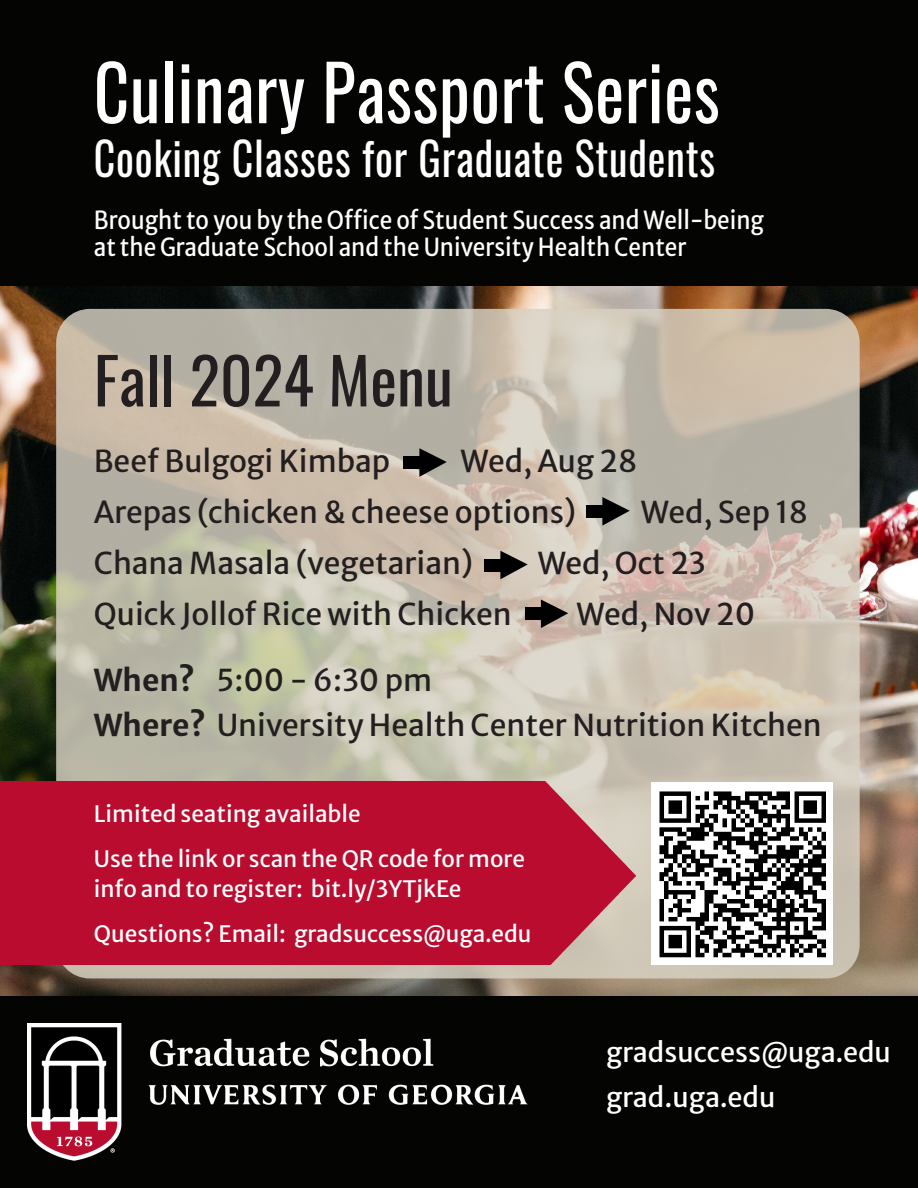
<style>
.page{position:relative;width:918px;height:1188px;background:#fff}
.page>*{position:absolute;margin:0;border:0;box-sizing:border-box;transform-origin:0 0}
.t1{font:75.9px "Oswald";letter-spacing:.01em;color:#fff;scale:.91 1}
.t2{font:63.6px "Oswald";color:#231f20}
.t3{font:46.2px "Oswald";letter-spacing:.02em;color:#fff;scale:.91 1}
.t4{font:30px "Merriweather Sans";color:#231f20}
.t5{font:27px "Merriweather Sans";color:#fff}
.t6{font:24.75px "Merriweather Sans";color:#fff;scale:.91 1}
.t7{font:22.5px "Merriweather Sans";color:#fff}
.s1{font-weight:700}
</style>
<div class="page">
<img style="left:0;top:286px;width:918px;height:711px">
<div style="left:0;top:0;width:918px;height:286px;background:#040503"></div>
<div style="left:0;top:997px;width:918px;height:191px;background:#040503"></div>
<img style="left:27px;top:1024px;width:500px;height:137px">
<svg style="left:56px;top:309px;width:804px;height:669px;background:#c5bdad"></svg>
<div style="left:0;top:782px;width:78px;height:182px;background:#ba0c2f"></div>
<img style="left:78px;top:782px;width:558px;height:182px">
<img style="left:652px;top:783px;width:180px;height:181px">
<svg style="left:419px;top:448px;width:28px;height:29px"></svg>
<div style="left:403px;top:456px;width:22px;height:13px;background:#000"></div>
<svg style="left:602px;top:497px;width:28px;height:29px"></svg>
<div style="left:586px;top:505px;width:22px;height:13px;background:#000"></div>
<svg style="left:500px;top:551px;width:28px;height:28px"></svg>
<div style="left:484px;top:559px;width:22px;height:12px;background:#000"></div>
<svg style="left:541px;top:599px;width:27px;height:29px"></svg>
<div style="left:525px;top:607px;width:21px;height:13px;background:#000"></div>
<p class="t1" style="left:94px;top:25px;width:689px">Culinary Passport Series</p>
<p class="t3" style="left:94px;top:117px;width:684px">Cooking Classes for Graduate Students</p>
<p class="t6" style="left:94px;top:199px;width:738px">Brought to you by the Office of Student Success and Well-being</p>
<p class="t6" style="left:94px;top:226px;width:653px">at the Graduate School and the University Health Center</p>
<p class="t2" style="left:94px;top:324px;width:361px">Fall 2024 Menu</p>
<p class="t4" style="left:94px;top:435px;width:298px">Beef Bulgogi Kimbap</p>
<p class="t4" style="left:460px;top:435px;width:179px">Wed, Aug 28</p>
<p class="t4" style="left:94px;top:486px;width:484px">Arepas (chicken &amp; cheese options)</p>
<p class="t4" style="left:641px;top:486px;width:169px">Wed, Sep 18</p>
<p class="t4" style="left:94px;top:537px;width:381px">Chana Masala (vegetarian)</p>
<p class="t4" style="left:538px;top:537px;width:169px">Wed, Oct 23</p>
<p class="t4" style="left:94px;top:588px;width:419px">Quick Jollof Rice with Chicken</p>
<p class="t4" style="left:576px;top:588px;width:180px">Wed, Nov 20</p>
<p class="t4" style="left:94px;top:654px;width:340px"><span class="s1">When?</span> 5:00 - 6:30 pm</p>
<p class="t4" style="left:94px;top:699px;width:729px"><span class="s1">Where?</span> University Health Center Nutrition Kitchen</p>
<p class="t7" style="left:94px;top:794px;width:268px">Limited seating available</p>
<p class="t7" style="left:94px;top:839px;width:433px">Use the link or scan the QR code for more</p>
<p class="t7" style="left:94px;top:869px;width:369px">info and to register: bit.ly/3YTjkEe</p>
<p class="t7" style="left:94px;top:914px;width:439px">Questions? Email: gradsuccess@uga.edu</p>
<p class="t5" style="left:606px;top:1029px;width:286px">gradsuccess@uga.edu</p>
<p class="t5" style="left:606px;top:1074px;width:171px">grad.uga.edu</p>
</div>
